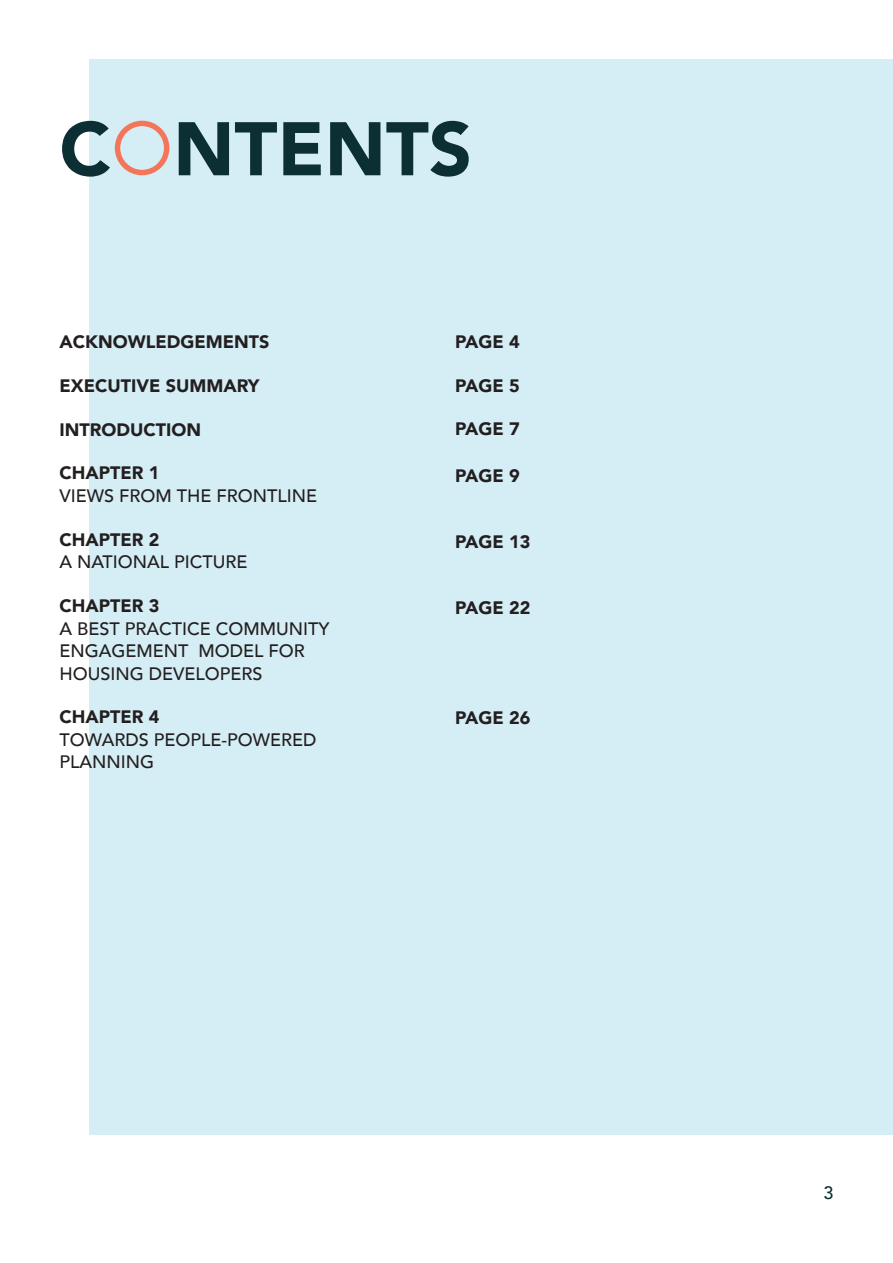
<style>
.page{position:relative;width:893px;height:1263px;background:#fff}
.page>*{position:absolute;margin:0;border:0;box-sizing:border-box;transform-origin:0 0}
.t1{font:900 75px "Avenir";color:#0c2f34}
.t2{font:500 18px/22.5px "Avenir";color:#231f20}
.t3{font:900 18px "Avenir";color:#231f20}
.t4{font:500 18px "Avenir";color:#0c2f34}
.s1{color:#d5eef5}
.s2{font-weight:900}
</style>
<div class="page">
<div style="left:89px;top:60px;width:804px;height:1075px;background:#d5eef5"></div>
<svg style="left:115px;top:121px;width:54px;height:54px"></svg>
<p class="t1" style="left:60px;top:85px;width:414px">C<span class="s1">O</span>NTENTS</p>
<p class="t3" style="left:60px;top:326px;width:211px">ACKNOWLEDGEMENTS</p>
<p class="t3" style="left:60px;top:370px;width:201px">EXECUTIVE SUMMARY</p>
<p class="t3" style="left:60px;top:414px;width:143px">INTRODUCTION</p>
<p class="t2" style="left:60px;top:461px;width:259px"><span class="s2">CHAPTER 1<br></span>VIEWS FROM THE FRONTLINE</p>
<p class="t2" style="left:60px;top:527px;width:190px"><span class="s2">CHAPTER 2<br></span>A NATIONAL PICTURE</p>
<p class="t2" style="left:60px;top:593px;width:271px"><span class="s2">CHAPTER 3<br></span>A BEST PRACTICE COMMUNITY<br>ENGAGEMENT MODEL FOR<br>HOUSING DEVELOPERS</p>
<p class="t2" style="left:60px;top:705px;width:258px"><span class="s2">CHAPTER 4<br></span>TOWARDS PEOPLE-POWERED<br>PLANNING</p>
<p class="t3" style="left:455px;top:326px;width:66px">PAGE 4</p>
<p class="t3" style="left:455px;top:371px;width:66px">PAGE 5</p>
<p class="t3" style="left:455px;top:413px;width:66px">PAGE 7</p>
<p class="t3" style="left:455px;top:460px;width:66px">PAGE 9</p>
<p class="t3" style="left:455px;top:526px;width:77px">PAGE 13</p>
<p class="t3" style="left:455px;top:592px;width:77px">PAGE 22</p>
<p class="t3" style="left:455px;top:702px;width:77px">PAGE 26</p>
<p class="t4" style="left:823px;top:1177px;width:12px">3</p>
</div>
